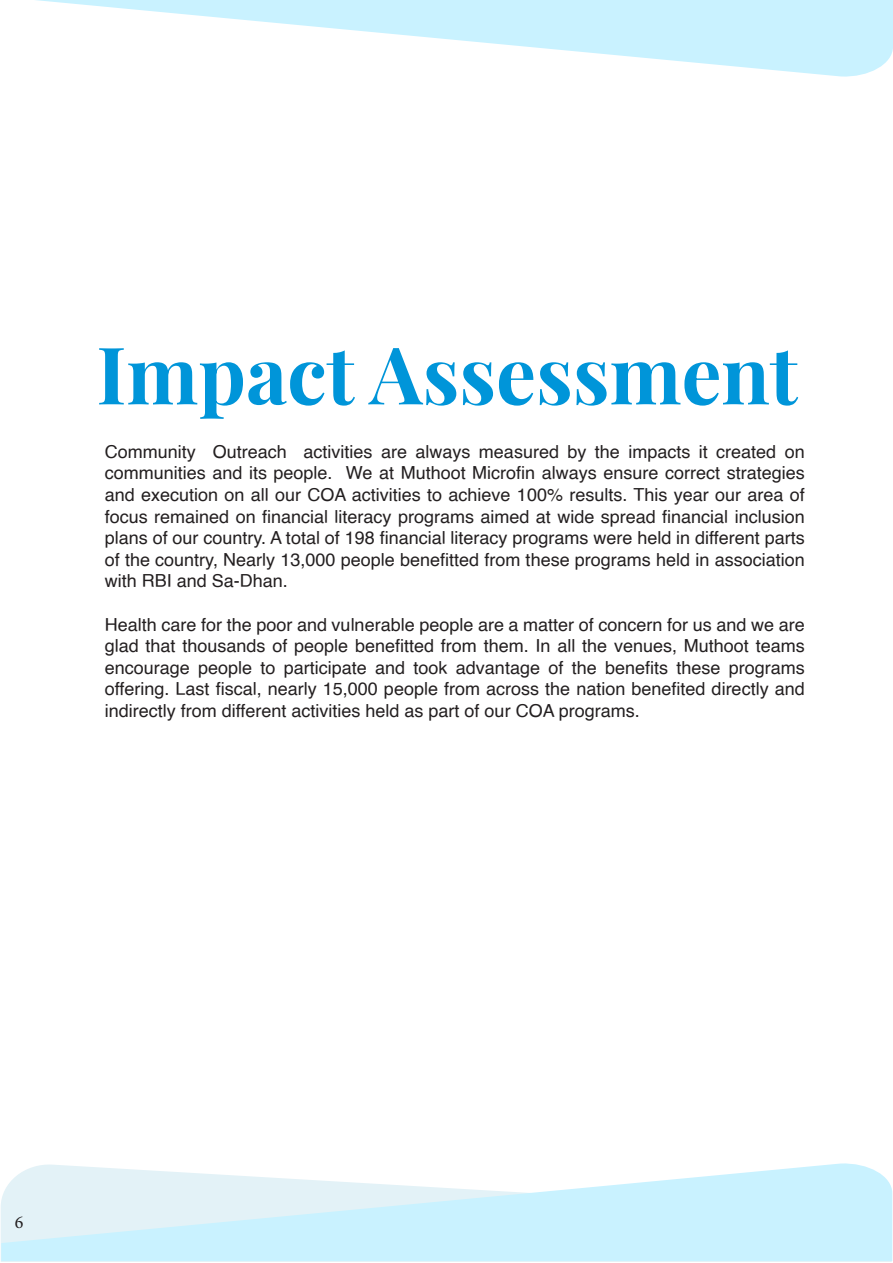
<style>
.page{position:relative;width:893px;height:1263px;background:#fff}
.page>*{position:absolute;margin:0;border:0;box-sizing:border-box;transform-origin:0 0}
.t1{font:700 79.5px "Playfair Display";color:#0095d9}
.t2{font:18px/21.6px "Helvetica";color:#231f20;text-align:justify}
.t3{font:18px "Minion Pro";color:#231f20}
</style>
<div class="page">
<svg style="left:1px;top:1163px;width:891px;height:98px;background:#d7f3fd"></svg>
<svg style="left:36px;top:0;width:856px;height:77px;fill:#c9f2ff"></svg>
<svg style="left:892px;top:0;width:1px;height:52px"></svg>
<p class="t1" style="left:96px;top:312px;width:703px">Impact Assessment</p>
<p class="t2" style="left:105px;top:441px;width:701px">Community Outreach activities are always measured by the impacts it created on communities and its people. We at Muthoot Microfin always ensure correct strategies and execution on all our COA activities to achieve 100% results. This year our area of focus remained on financial literacy programs aimed at wide spread financial inclusion plans of our country. A total of 198 financial literacy programs were held in different parts of the country, Nearly 13,000 people benefitted from these programs held in association with RBI and Sa-Dhan.</p>
<p class="t2" style="left:105px;top:614px;width:701px">Health care for the poor and vulnerable people are a matter of concern for us and we are glad that thousands of people benefitted from them. In all the venues, Muthoot teams encourage people to participate and took advantage of the benefits these programs offering. Last fiscal, nearly 15,000 people from across the nation benefited directly and indirectly from different activities held as part of our COA programs.</p>
<p class="t3" style="left:15px;top:1210px;width:10px">6</p>
</div>
